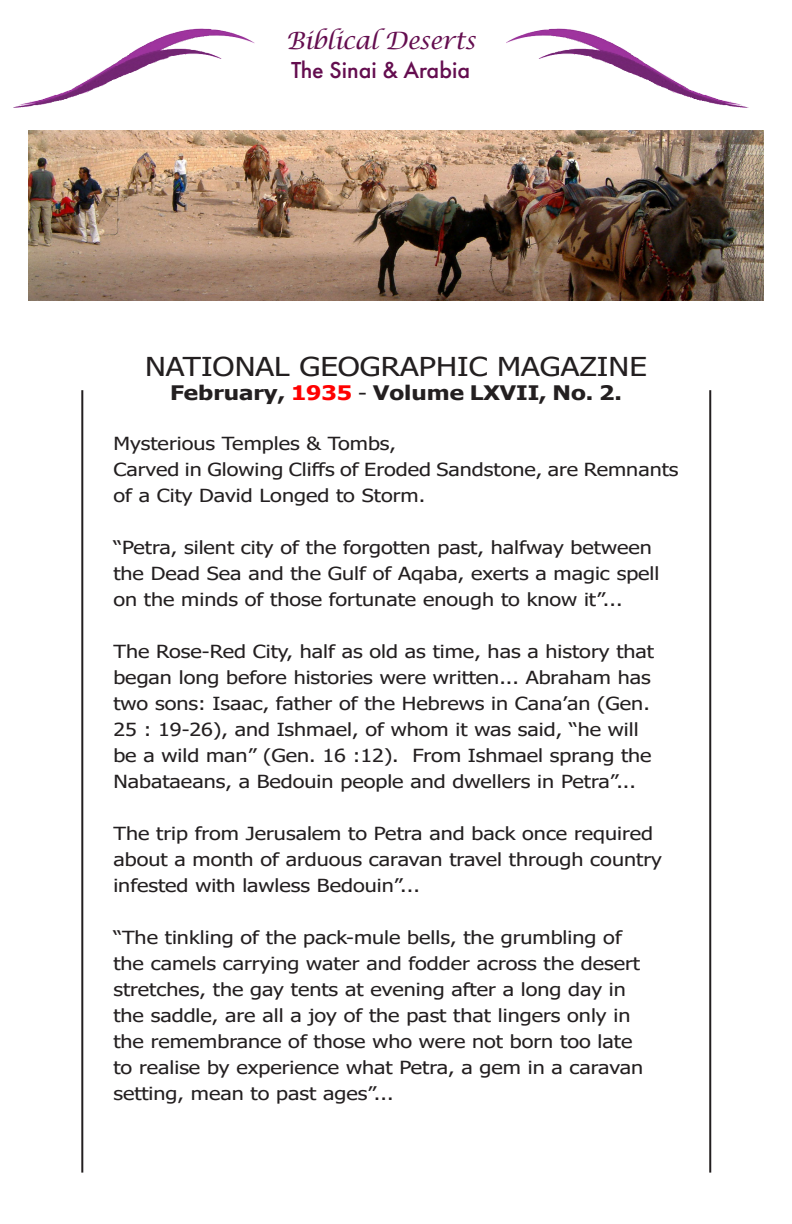
<style>
.page{position:relative;width:792px;height:1224px;background:#fff}
.page>*{position:absolute;margin:0;border:0;box-sizing:border-box;transform-origin:0 0}
.t1{font:26px "Tahoma";color:#231f20;scale:1.2 1}
.dinner_and_overnight{font:italic 24px "Lucida Calligraphy";letter-spacing:-.03em;color:#640d4f}
.dinner_and_overnight-2{font:500 24px "Futura PT";color:#640d4f}
.t2{font:700 20px "Tahoma";color:#231f20;scale:1.2 1}
.t3{font:18px/26px "Tahoma";color:#231f20;scale:1.2 1}
.s1{color:#f00}
.s2{font-weight:400}
</style>
<div class="page">
<img style="left:13px;top:28px;width:242px;height:80px">
<img style="left:506px;top:28px;width:243px;height:80px">
<hr style="left:81px;top:390px;width:2px;height:783px;background:#231f20">
<hr style="left:709px;top:390px;width:2px;height:783px;background:#231f20">
<img style="left:28px;top:130px;width:736px;height:171px">
<p class="dinner_and_overnight" style="left:286px;top:26px;width:191px">Biblical Deserts</p>
<p class="dinner_and_overnight-2" style="left:291px;top:55px;width:180px">The Sinai &amp; Arabia</p>
<p class="t1" style="left:145px;top:350px;width:420px">NATIONAL GEOGRAPHIC MAGAZINE</p>
<p class="t2" style="left:170px;top:379px;width:378px">February, <span class="s1">1935</span> <span class="s2">-</span> Volume LXVII, No. 2.</p>
<p class="t3" style="left:113px;top:432px;width:237px">Mysterious Temples &amp; Tombs,</p>
<p class="t3" style="left:113px;top:458px;width:472px">Carved in Glowing Cliffs of Eroded Sandstone, are Remnants of a City David Longed to Storm.</p>
<p class="t3" style="left:113px;top:536px;width:457px">“Petra, silent city of the forgotten past, halfway between the Dead Sea and the Gulf of Aqaba, exerts a magic spell on the minds of those fortunate enough to know it”...</p>
<p class="t3" style="left:113px;top:640px;width:452px">The Rose-Red City, half as old as time, has a history that began long before histories were written... Abraham has two sons: Isaac, father of the Hebrews in Cana’an (Gen.<br>25 : 19-26), and Ishmael, of whom it was said, “he will be a wild man” (Gen. 16 :12). From Ishmael sprang the Nabataeans, a Bedouin people and dwellers in Petra”...</p>
<p class="t3" style="left:113px;top:822px;width:459px">The trip from Jerusalem to Petra and back once required about a month of arduous caravan travel through country infested with lawless Bedouin”...</p>
<p class="t3" style="left:113px;top:926px;width:443px">“The tinkling of the pack-mule bells, the grumbling of the camels carrying water and fodder across the desert stretches, the gay tents at evening after a long day in the saddle, are all a joy of the past that lingers only in the remembrance of those who were not born too late to realise by experience what Petra, a gem in a caravan setting, mean to past ages”...</p>
</div>
